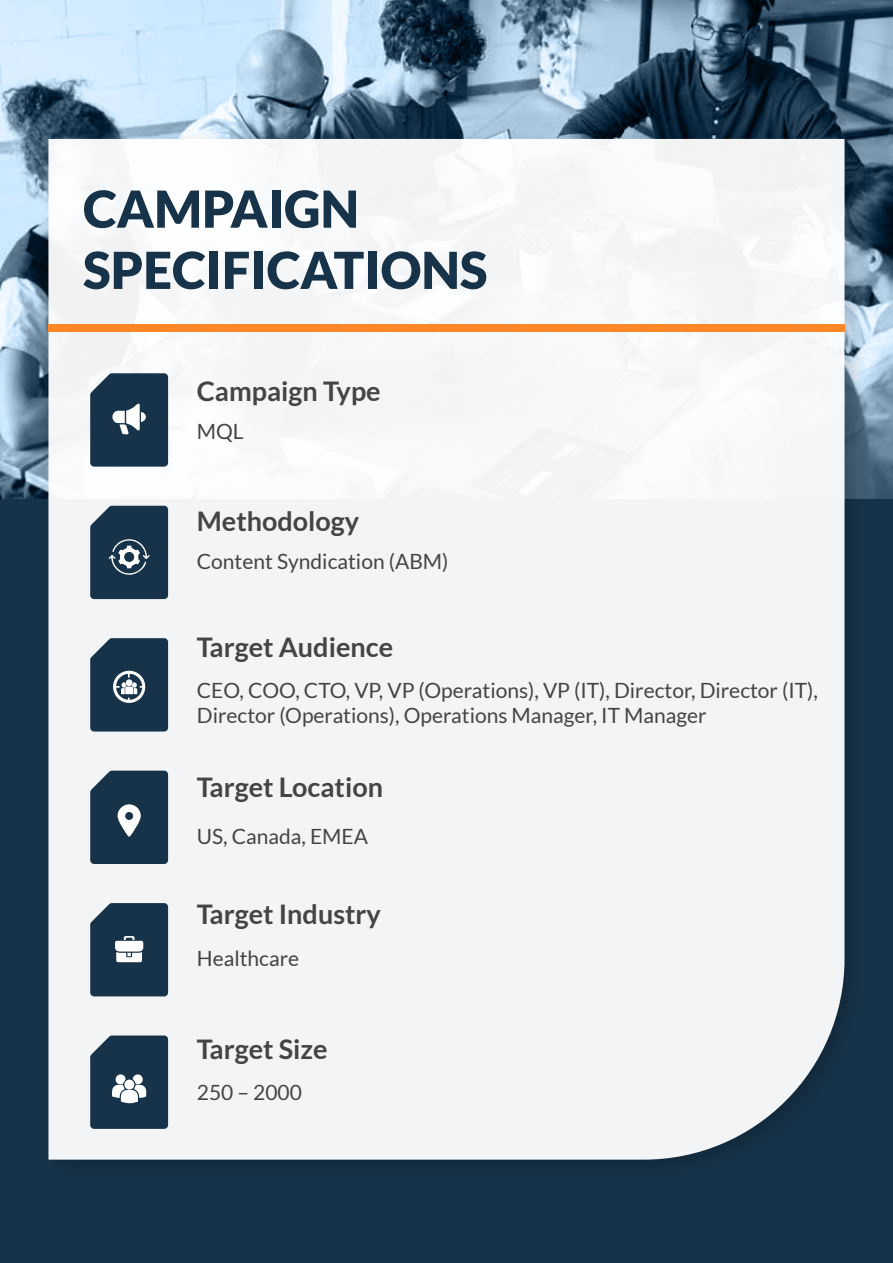
<style>
.page{position:relative;width:893px;height:1263px;background:#173349}
.page>*{position:absolute;margin:0;border:0;box-sizing:border-box;transform-origin:0 0}
.t1{font:900 51px/61.2px "Lato";color:#173349}
.t2{font:700 27px "Lato";color:#444}
.t3{font:21px/25.2px "Lato";color:#444}
</style>
<div class="page">
<img style="left:0;top:0;width:893px;height:499px">
<img style="left:33px;top:124px;width:842px;height:1040px">
<div style="left:48px;top:139px;width:796px;height:1021px;background:#f3f4f5"></div>
<div style="left:48px;top:324px;width:796px;height:8px;background:#ff8728"></div>
<svg style="left:90px;top:638px;width:78px;height:93px"></svg>
<svg style="left:90px;top:771px;width:78px;height:93px"></svg>
<svg style="left:90px;top:903px;width:78px;height:93px"></svg>
<svg style="left:90px;top:1035px;width:78px;height:94px"></svg>
<svg style="left:90px;top:373px;width:78px;height:94px"></svg>
<svg style="left:90px;top:506px;width:78px;height:93px"></svg>
<h1 class="t1" style="left:83px;top:177px;width:406px">CAMPAIGN<br>SPECIFICATIONS</h1>
<p class="t2" style="left:197px;top:376px;width:185px">Campaign Type</p>
<p class="t3" style="left:197px;top:418px;width:48px">MQL</p>
<p class="t2" style="left:197px;top:505px;width:164px">Methodology</p>
<p class="t3" style="left:197px;top:548px;width:253px">Content Syndication (ABM)</p>
<p class="t2" style="left:197px;top:632px;width:198px">Target Audience</p>
<p class="t3" style="left:197px;top:677px;width:623px">CEO, COO, CTO, VP, VP (Operations), VP (IT), Director, Director (IT),<br>Director (Operations), Operations Manager, IT Manager</p>
<p class="t2" style="left:197px;top:772px;width:188px">Target Location</p>
<p class="t3" style="left:197px;top:823px;width:173px">US, Canada, EMEA</p>
<p class="t2" style="left:197px;top:899px;width:186px">Target Industry</p>
<p class="t3" style="left:197px;top:945px;width:104px">Healthcare</p>
<p class="t2" style="left:197px;top:1034px;width:132px">Target Size</p>
<p class="t3" style="left:197px;top:1080px;width:107px">250 – 2000</p>
</div>
